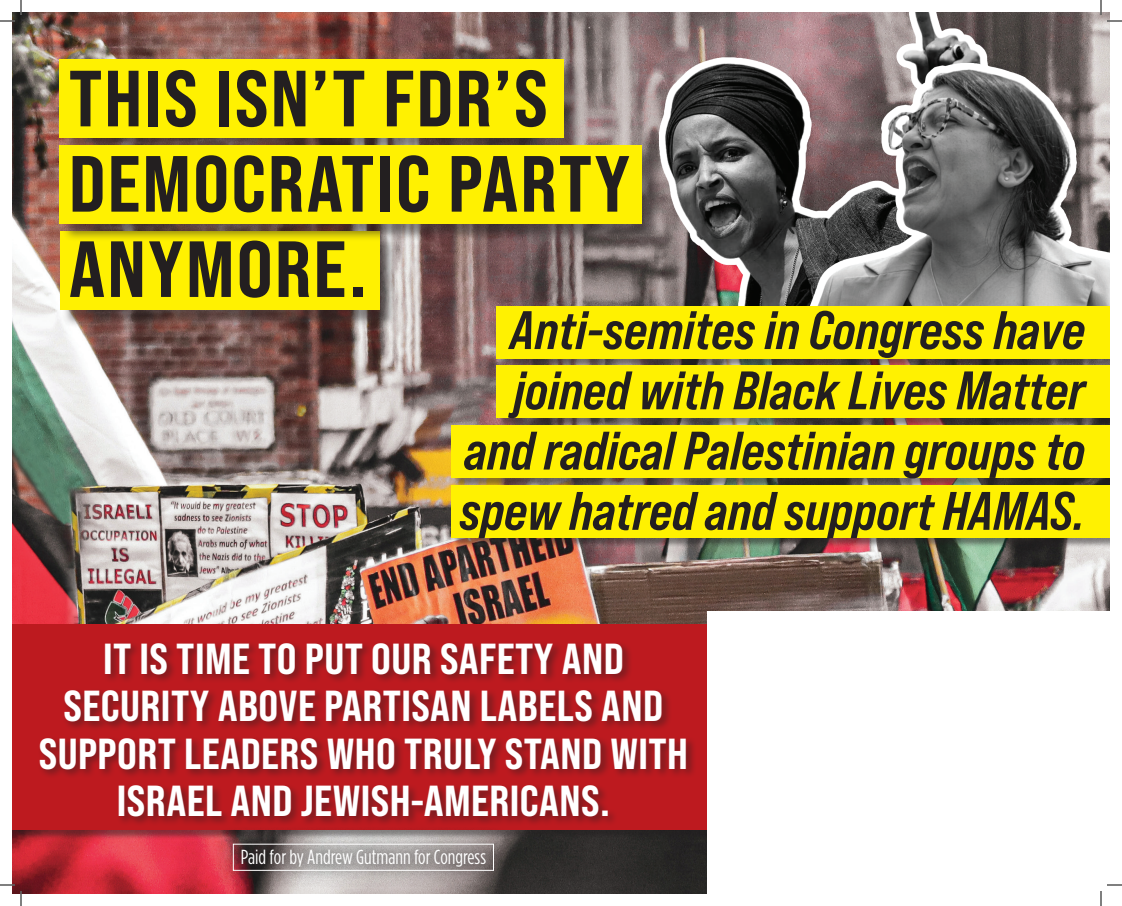
<style>
.page{position:relative;width:1122px;height:906px;background:#fff}
.page>*{position:absolute;margin:0;border:0;box-sizing:border-box;transform-origin:0 0}
.t1{font:79.4px/85.3px "Bebas Neue Pro Sm E Eb";letter-spacing:.025em;color:#231f20}
.t2{font:54.1px/60.3px "Bebas Neue Pro Sm E Bd It";color:#231f20;text-align:right}
.t3{font:43.4px/47.5px "Bebas Neue Pro Sm E Eb";letter-spacing:.01em;color:#fff;text-align:center}
.t4{font:20.3px "Gotham Condensed";color:#fff}
</style>
<div class="page">
<img style="left:12px;top:12px;width:1098px;height:882px">
<img style="left:647px;top:12px;width:336px;height:294px">
<img style="left:797px;top:65px;width:313px;height:241px">
<div style="left:12px;top:624px;width:1020px;height:205px;background:#bd1a1f"></div>
<div style="left:38px;top:641px;width:659px;height:186px;background:#231f20;opacity:.5"></div>
<div style="left:707px;top:611px;width:403px;height:283px;background:#fff"></div>
<div style="left:215px;top:826px;width:296px;height:62px;background:#231f20;opacity:.5"></div>
<div style="left:233px;top:844px;width:261px;height:27px;border:1px solid #fff"></div>
<div style="left:497px;top:307px;width:613px;height:62px;background:#231f20;opacity:.5"></div>
<div style="left:496px;top:306px;width:614px;height:52px;background:#fff101"></div>
<div style="left:497px;top:367px;width:613px;height:62px;background:#231f20;opacity:.5"></div>
<div style="left:496px;top:366px;width:614px;height:52px;background:#fff101"></div>
<div style="left:452px;top:426px;width:658px;height:63px;background:#231f20;opacity:.5"></div>
<div style="left:451px;top:425px;width:659px;height:53px;background:#fff101"></div>
<div style="left:452px;top:486px;width:658px;height:62px;background:#231f20;opacity:.5"></div>
<div style="left:451px;top:485px;width:659px;height:53px;background:#fff101"></div>
<div style="left:62px;top:234px;width:336px;height:94px;background:#231f20;opacity:.5"></div>
<div style="left:60px;top:232px;width:319px;height:78px;background:#fff101"></div>
<div style="left:62px;top:61px;width:520px;height:95px;background:#231f20;opacity:.5"></div>
<div style="left:60px;top:59px;width:504px;height:78px;background:#fff101"></div>
<div style="left:62px;top:147px;width:599px;height:95px;background:#231f20;opacity:.5"></div>
<div style="left:60px;top:145px;width:582px;height:78px;background:#fff101"></div>
<svg style="left:0;top:0;width:22px;height:22px"></svg>
<svg style="left:0;top:884px;width:22px;height:22px"></svg>
<svg style="left:1100px;top:0;width:22px;height:22px"></svg>
<svg style="left:1100px;top:884px;width:22px;height:22px"></svg>
<h1 class="t1" style="left:69px;top:55px;width:563px">THIS ISN’T FDR’S<br>DEMOCRATIC PARTY<br>ANYMORE.</h1>
<p class="t2" style="left:460px;top:299px;width:627px">Anti-semites in Congress have joined with Black Lives Matter and radical Palestinian groups to spew hatred and support HAMAS.</p>
<p class="t3" style="left:39px;top:634px;width:651px">IT IS TIME TO PUT OUR SAFETY AND SECURITY ABOVE PARTISAN LABELS AND SUPPORT LEADERS WHO TRULY STAND WITH ISRAEL AND JEWISH-AMERICANS.</p>
<p class="t4" style="left:241px;top:845px;width:247px">Paid for by Andrew Gutmann for Congress</p>
</div>
